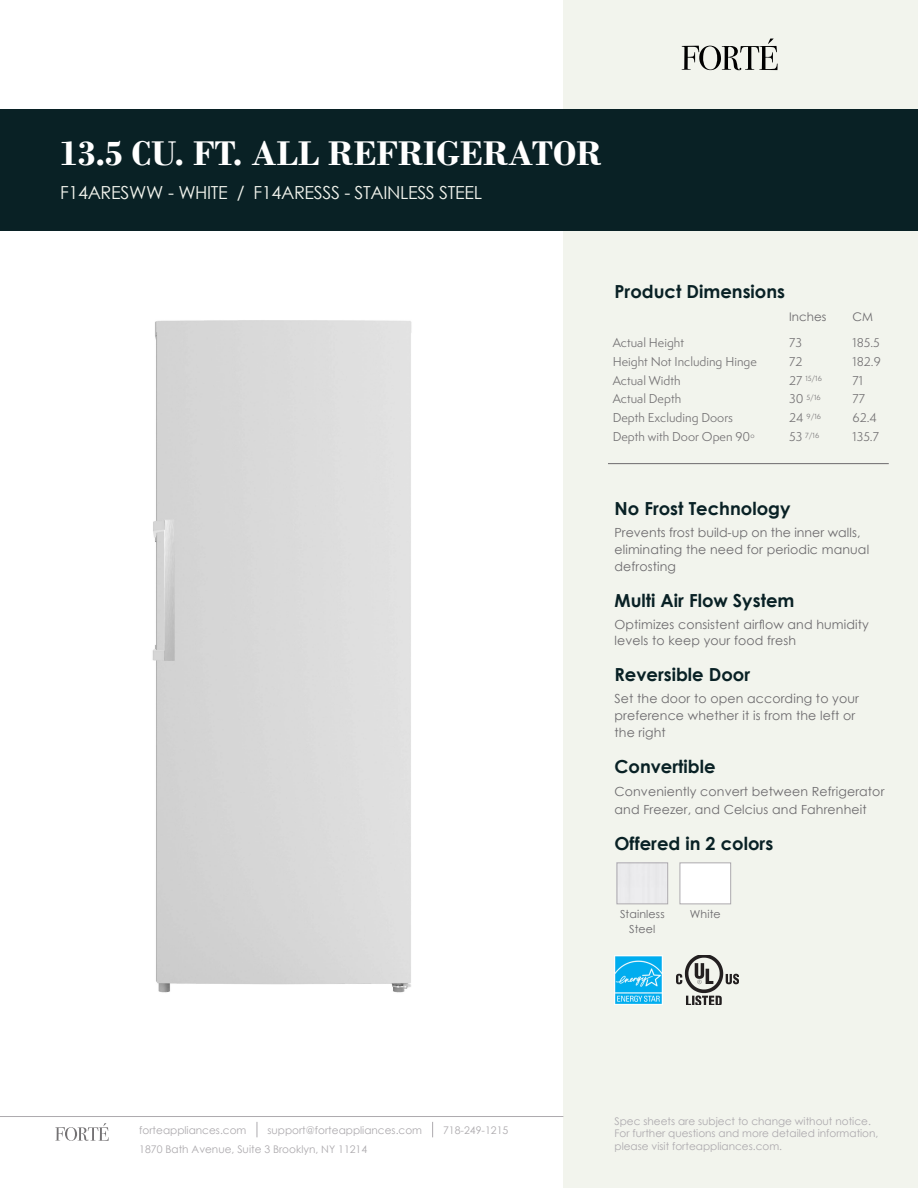
<style>
.page{position:relative;width:918px;height:1188px;background:#fff}
.page>*{position:absolute;margin:0;border:0;box-sizing:border-box;transform-origin:0 0}
.t1{font:700 36px "Bodoni";color:#fff}
.t2{font:700 18px "Century Gothic";color:#092125}
.t3{font:18px "Century Gothic";letter-spacing:-.02em;color:#f2f4ed}
.t4{font:12.6px/16.8px "Century Gothic";letter-spacing:.01em;color:#6c6a6d}
.t5{font:11.85px "Semplicita Pro";color:#737173}
.t6{font:11.85px "Century Gothic";color:#6c6a6d}
.t7{font:11.1px "Century Gothic";letter-spacing:.01em;color:#6c6a6d}
.t8{font:10.5px "Century Gothic";color:#adaaae}
.t9{font:6.9px "Semplicita Pro";color:#737173}
.s1{font-size:11.85px}
</style>
<div class="page">
<div style="left:563px;top:0;width:355px;height:1188px;background:#f2f4ed"></div>
<div style="left:0;top:109px;width:918px;height:121px;background:#092125"></div>
<svg style="left:682px;top:39px;width:96px;height:31px"></svg>
<svg style="left:257px;top:1122px;width:1px;height:15px"></svg>
<svg style="left:432px;top:1122px;width:1px;height:15px"></svg>
<svg style="left:55px;top:1123px;width:54px;height:18px"></svg>
<hr style="left:0;top:1116px;width:563px;height:1px;background:#adaaae">
<img style="left:152px;top:320px;width:260px;height:673px">
<hr style="left:608px;top:463px;width:281px;height:1px;background:#6c6a6d">
<img style="left:615px;top:956px;width:48px;height:49px">
<img style="left:676px;top:956px;width:63px;height:49px">
<div style="left:617px;top:863px;width:51px;height:41px;border:1px solid #adaaae"></div>
<div style="left:680px;top:863px;width:51px;height:41px;background:#fff;border:1px solid #adaaae"></div>
<p class="t1" style="left:60px;top:132px;width:543px">13.5 CU. FT. ALL REFRIGERATOR</p>
<p class="t3" style="left:60px;top:180px;width:423px">F14ARESWW - WHITE / F14ARESSS - STAINLESS STEEL</p>
<p class="t2" style="left:615px;top:278px;width:172px">Product Dimensions</p>
<p class="t6" style="left:789px;top:309px;width:39px">Inches</p>
<p class="t6" style="left:853px;top:309px;width:22px">CM</p>
<p class="t5" style="left:613px;top:334px;width:73px">Actual Height</p>
<p class="t5" style="left:789px;top:334px;width:14px">73</p>
<p class="t5" style="left:853px;top:334px;width:29px">185.5</p>
<p class="t5" style="left:613px;top:353px;width:146px">Height Not Including Hinge</p>
<p class="t5" style="left:789px;top:353px;width:15px">72</p>
<p class="t5" style="left:853px;top:353px;width:30px">182.9</p>
<p class="t5" style="left:613px;top:372px;width:69px">Actual Width</p>
<p class="t9" style="left:789px;top:373px;width:34px"><span class="s1">27</span> 15/16</p>
<p class="t5" style="left:853px;top:372px;width:12px">71</p>
<p class="t5" style="left:613px;top:391px;width:70px">Actual Depth</p>
<p class="t9" style="left:789px;top:392px;width:33px"><span class="s1">30</span> 5/16</p>
<p class="t5" style="left:853px;top:391px;width:14px">77</p>
<p class="t5" style="left:613px;top:410px;width:122px">Depth Excluding Doors</p>
<p class="t9" style="left:789px;top:411px;width:33px"><span class="s1">24</span> 9/16</p>
<p class="t5" style="left:853px;top:410px;width:26px">62.4</p>
<p class="t5" style="left:613px;top:429px;width:143px">Depth with Door Open 90<sup>o</sup></p>
<p class="t9" style="left:789px;top:430px;width:31px"><span class="s1">53</span> 7/16</p>
<p class="t5" style="left:853px;top:429px;width:28px">135.7</p>
<p class="t2" style="left:615px;top:495px;width:178px">No Frost Technology</p>
<p class="t4" style="left:615px;top:524px;width:256px">Prevents frost build-up on the inner walls, eliminating the need for periodic manual defrosting</p>
<p class="t2" style="left:615px;top:586px;width:182px">Multi Air Flow System</p>
<p class="t4" style="left:615px;top:615px;width:256px">Optimizes consistent airflow and humidity levels to keep your food fresh</p>
<p class="t2" style="left:615px;top:661px;width:137px">Reversible Door</p>
<p class="t4" style="left:615px;top:690px;width:246px">Set the door to open according to your preference whether it is from the left or the right</p>
<p class="t2" style="left:615px;top:753px;width:103px">Convertible</p>
<p class="t4" style="left:615px;top:782px;width:271px;line-height:18px">Conveniently convert between Refrigerator and Freezer, and Celcius and Fahrenheit</p>
<p class="t2" style="left:615px;top:830px;width:160px">Offered in 2 colors</p>
<p class="t7" style="left:620px;top:907px;width:46px">Stainless</p>
<p class="t7" style="left:629px;top:921px;width:28px">Steel</p>
<p class="t7" style="left:690px;top:907px;width:32px">White</p>
<p class="t8" style="left:139px;top:1122px;width:109px">forteappliances.com</p>
<p class="t8" style="left:268px;top:1122px;width:156px">support@forteappliances.com</p>
<p class="t8" style="left:443px;top:1122px;width:67px">718-249-1215</p>
<p class="t8" style="left:615px;top:1114px;width:258px">Spec sheets are subject to change without notice.</p>
<p class="t8" style="left:615px;top:1126px;width:265px">For further questions and more detailed information,</p>
<p class="t8" style="left:139px;top:1142px;width:229px">1870 Bath Avenue, Suite 3 Brooklyn, NY 11214</p>
<p class="t8" style="left:615px;top:1139px;width:169px">please visit forteappliances.com.</p>
</div>
